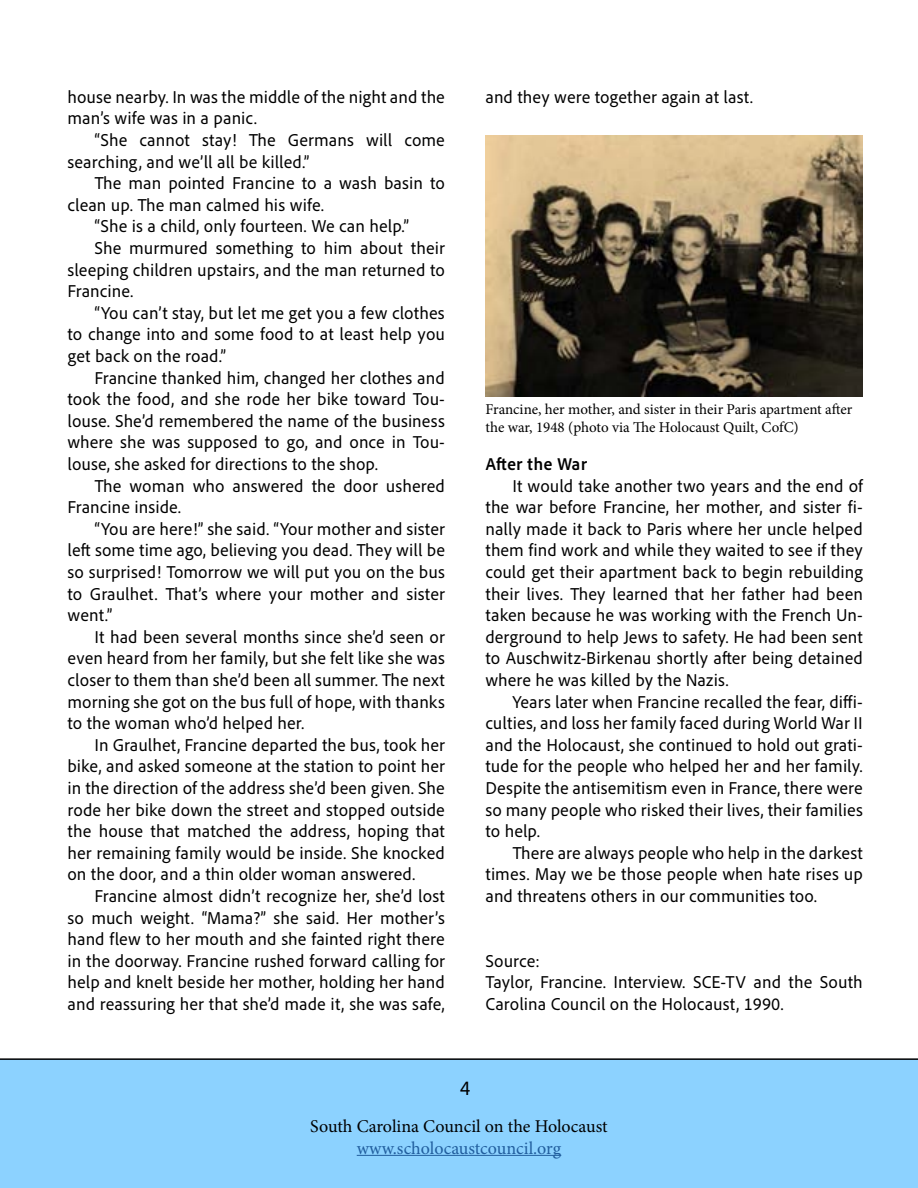
<style>
.page{position:relative;width:918px;height:1188px;background:#fff}
.page>*{position:absolute;margin:0;border:0;box-sizing:border-box;transform-origin:0 0}
.t1{font:21px "Adobe Clean UX";color:#000}
.t2{font:18px/21.6px "Adobe Clean UX";color:#000}
.t3{font:18px "Minion Pro";letter-spacing:-.005em;color:#000}
.t4{font:18px "Minion Pro";letter-spacing:-.005em;color:#215e9e}
.t5{font:700 18px "Adobe Clean UX";color:#000}
.t6{font:15px/18px "Minion Pro";letter-spacing:-.005em;color:#000}
</style>
<div class="page">
<div style="left:0;top:1058px;width:918px;height:130px;background:#8cd2ff"></div>
<hr style="left:357px;top:1155px;width:204px;height:1px;background:#215e9e">
<img style="left:485px;top:135px;width:378px;height:261px">
<p class="t2" style="left:68px;top:85px;width:379px">house nearby. In was the middle of the night and the man’s wife was in a panic.</p>
<p class="t2" style="left:68px;top:129px;width:379px;text-indent:27px">“She cannot stay! The Germans will come searching, and we’ll all be killed.”</p>
<p class="t2" style="left:94px;top:172px;width:352px">The man pointed Francine to a wash basin to</p>
<p class="t2" style="left:68px;top:193px;width:258px">clean up. The man calmed his wife.</p>
<p class="t2" style="left:94px;top:215px;width:316px">“She is a child, only fourteen. We can help.”</p>
<p class="t2" style="left:94px;top:237px;width:352px">She murmured something to him about their</p>
<p class="t2" style="left:68px;top:258px;width:379px">sleeping children upstairs, and the man returned to</p>
<p class="t2" style="left:68px;top:280px;width:68px">Francine.</p>
<p class="t2" style="left:94px;top:301px;width:352px">“You can’t stay, but let me get you a few clothes</p>
<p class="t2" style="left:68px;top:323px;width:379px">to change into and some food to at least help you</p>
<p class="t2" style="left:68px;top:345px;width:160px">get back on the road.”</p>
<p class="t2" style="left:94px;top:366px;width:352px">Francine thanked him, changed her clothes and</p>
<p class="t2" style="left:68px;top:388px;width:379px">took the food, and she rode her bike toward Tou-</p>
<p class="t2" style="left:68px;top:409px;width:379px">louse. She’d remembered the name of the business</p>
<p class="t2" style="left:68px;top:431px;width:379px">where she was supposed to go, and once in Tou-</p>
<p class="t2" style="left:68px;top:453px;width:312px">louse, she asked for directions to the shop.</p>
<p class="t2" style="left:94px;top:474px;width:352px">The woman who answered the door ushered</p>
<p class="t2" style="left:68px;top:496px;width:115px">Francine inside.</p>
<p class="t2" style="left:94px;top:517px;width:352px">“You are here!” she said. “Your mother and sister</p>
<p class="t2" style="left:68px;top:539px;width:379px">left some time ago, believing you dead. They will be</p>
<p class="t2" style="left:68px;top:561px;width:379px">so surprised! Tomorrow we will put you on the bus</p>
<p class="t2" style="left:68px;top:582px;width:379px">to Graulhet. That’s where your mother and sister</p>
<p class="t2" style="left:68px;top:604px;width:46px">went.”</p>
<p class="t2" style="left:94px;top:625px;width:352px">It had been several months since she’d seen or</p>
<p class="t2" style="left:68px;top:647px;width:379px">even heard from her family, but she felt like she was</p>
<p class="t2" style="left:68px;top:669px;width:379px">closer to them than she’d been all summer. The next</p>
<p class="t2" style="left:68px;top:690px;width:379px">morning she got on the bus full of hope, with thanks</p>
<p class="t2" style="left:68px;top:712px;width:238px">to the woman who’d helped her.</p>
<p class="t2" style="left:94px;top:733px;width:352px">In Graulhet, Francine departed the bus, took her</p>
<p class="t2" style="left:68px;top:755px;width:379px">bike, and asked someone at the station to point her</p>
<p class="t2" style="left:68px;top:777px;width:379px">in the direction of the address she’d been given. She</p>
<p class="t2" style="left:68px;top:798px;width:379px">rode her bike down the street and stopped outside</p>
<p class="t2" style="left:68px;top:820px;width:379px">the house that matched the address, hoping that</p>
<p class="t2" style="left:68px;top:841px;width:379px">her remaining family would be inside. She knocked</p>
<p class="t2" style="left:68px;top:863px;width:349px">on the door, and a thin older woman answered.</p>
<p class="t2" style="left:94px;top:885px;width:352px">Francine almost didn’t recognize her, she’d lost</p>
<p class="t2" style="left:68px;top:906px;width:379px">so much weight. “Mama?” she said. Her mother’s</p>
<p class="t2" style="left:68px;top:928px;width:379px">hand flew to her mouth and she fainted right there</p>
<p class="t2" style="left:68px;top:949px;width:379px">in the doorway. Francine rushed forward calling for</p>
<p class="t2" style="left:68px;top:971px;width:379px">help and knelt beside her mother, holding her hand</p>
<p class="t2" style="left:68px;top:993px;width:379px">and reassuring her that she’d made it, she was safe,</p>
<p class="t2" style="left:485px;top:85px;width:269px">and they were together again at last.</p>
<p class="t6" style="left:485px;top:400px;width:368px">Francine, her mother, and sister in their Paris apartment after the war, 1948 (photo via The Holocaust Quilt, CofC)</p>
<p class="t5" style="left:485px;top:452px;width:103px">After the War</p>
<p class="t2" style="left:485px;top:474px;width:379px;text-align:justify;text-indent:27px">It would take another two years and the end of the war before Francine, her mother, and sister fi&shy;nally made it back to Paris where her uncle helped them find work and while they waited to see if they could get their apartment back to begin rebuilding their lives. They learned that her father had been taken because he was working with the French Un&shy;derground to help Jews to safety. He had been sent to Auschwitz-Birkenau shortly after being detained where he was killed by the Nazis.</p>
<p class="t2" style="left:485px;top:690px;width:379px;text-align:justify;text-indent:27px">Years later when Francine recalled the fear, diffi&shy;culties, and loss her family faced during World War II and the Holocaust, she continued to hold out grati&shy;tude for the people who helped her and her family.<br>Despite the antisemitism even in France, there were so many people who risked their lives, their families to help.</p>
<p class="t2" style="left:485px;top:841px;width:379px;text-align:justify;text-indent:27px">There are always people who help in the darkest times. May we be those people when hate rises up and threatens others in our communities too.</p>
<p class="t2" style="left:485px;top:949px;width:379px">Source:<br>Taylor, Francine. Interview. SCE-TV and the South<br>Carolina Council on the Holocaust, 1990.</p>
<p class="t1" style="left:460px;top:1075px;width:12px">4</p>
<p class="t3" style="left:310px;top:1114px;width:299px">South Carolina Council on the Holocaust</p>
<p class="t4" style="left:357px;top:1136px;width:206px">www.scholocaustcouncil.org</p>
</div>
